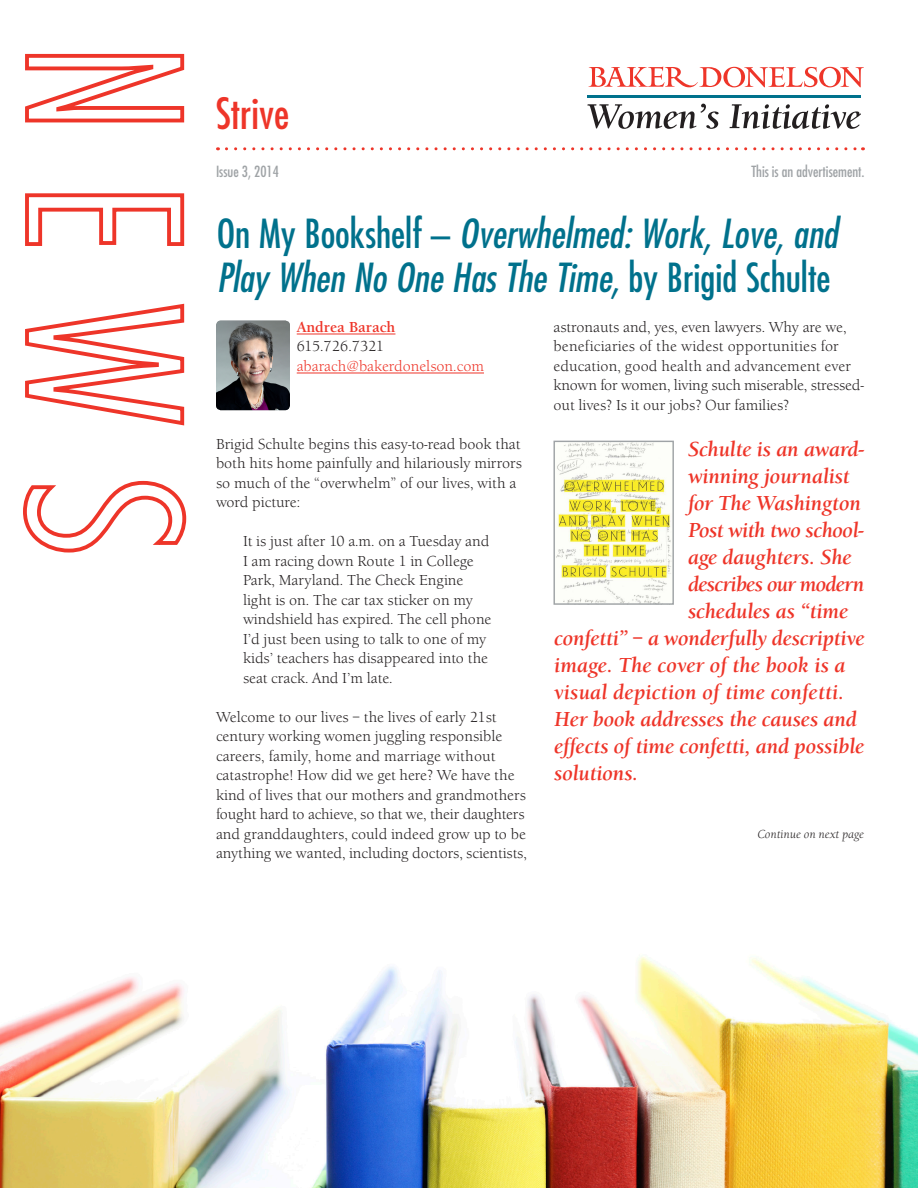
<style>
.page{position:relative;width:918px;height:1188px;background:#fff}
.page>*{position:absolute;margin:0;border:0;box-sizing:border-box;transform-origin:0 0}
.t1{font:condensed 42px "Futura";color:#ee3529}
.t2{font:italic condensed 39px/43.5px "Futura";color:#00718c}
.t3{font:italic 700 21px "Berkeley Old ITC";color:#ee3529}
.t4{font:italic 700 21px "Berkeley Old ITC";letter-spacing:-.03em;color:#ee3529}
.t5{font:15px/19.5px "Berkeley Old ITC";color:#231f20}
.t6{font:condensed 15px "Futura";color:#9fa3a6}
.t7{font:15px "Berkeley Old ITC";color:#ee3529}
.t8{font:700 15px "Berkeley Old ITC";color:#ee3529}
.t9{font:italic 12px "Berkeley Old ITC";color:#231f20}
.s1{font-style:normal}
</style>
<div class="page">
<svg style="left:25px;top:53px;width:160px;height:70px"></svg>
<svg style="left:25px;top:193px;width:160px;height:53px"></svg>
<svg style="left:25px;top:303px;width:160px;height:123px"></svg>
<svg style="left:23px;top:480px;width:164px;height:73px"></svg>
<img style="left:0;top:956px;width:918px;height:232px">
<svg style="left:226px;top:147px;width:637px;height:3px"></svg>
<svg style="left:589px;top:67px;width:275px;height:20px"></svg>
<svg style="left:587px;top:104px;width:132px;height:25px"></svg>
<svg style="left:730px;top:104px;width:131px;height:25px"></svg>
<hr style="left:588px;top:95px;width:273px;height:2px;background:#00718c">
<img style="left:216px;top:321px;width:74px;height:89px">
<img style="left:556px;top:443px;width:116px;height:160px">
<div style="left:553px;top:441px;width:121px;height:164px;border:1px solid #9fa3a6"></div>
<hr style="left:297px;top:334px;width:98px;height:1px;background:#ee3529">
<hr style="left:297px;top:373px;width:187px;height:1px;background:#ee3529">
<h1 class="t1" style="left:216px;top:88px;width:75px">Strive</h1>
<p class="t6" style="left:216px;top:162px;width:64px">Issue 3, 2014</p>
<p class="t2" style="left:217px;top:212px;width:623px"><span class="s1">On My Bookshelf –</span> Overwhelmed: Work, Love, and<br>Play When No One Has The Time, <span class="s1">by Brigid Schulte</span></p>
<p class="t5" style="left:554px;top:317px;width:312px">astronauts and, yes, even lawyers. Why are we, beneficiaries of the widest opportunities for education, good health and advancement ever known for women, living such miserable, stressed&shy;out lives? Is it our jobs? Our families?</p>
<p class="t3" style="left:687px;top:438px;width:179px">Schulte is an award-</p>
<p class="t3" style="left:687px;top:465px;width:163px">winning journalist</p>
<p class="t3" style="left:687px;top:492px;width:174px">for The Washington</p>
<p class="t3" style="left:687px;top:519px;width:178px">Post with two school-</p>
<p class="t3" style="left:687px;top:546px;width:165px">age daughters. She</p>
<p class="t4" style="left:687px;top:573px;width:178px">describes our modern</p>
<p class="t3" style="left:687px;top:600px;width:162px">schedules as “time</p>
<p class="t3" style="left:554px;top:627px;width:312px">confetti” – a wonderfully descriptive</p>
<p class="t3" style="left:554px;top:654px;width:293px">image. The cover of the book is a</p>
<p class="t3" style="left:554px;top:681px;width:292px">visual depiction of time confetti.</p>
<p class="t3" style="left:554px;top:708px;width:304px">Her book addresses the causes and</p>
<p class="t3" style="left:554px;top:735px;width:312px">effects of time confetti, and possible</p>
<p class="t3" style="left:554px;top:762px;width:86px">solutions.</p>
<p class="t6" style="left:751px;top:162px;width:115px">This is an advertisement.</p>
<p class="t8" style="left:297px;top:318px;width:100px">Andrea Barach</p>
<p class="t5" style="left:297px;top:336px;width:89px">615.726.7321</p>
<p class="t7" style="left:297px;top:357px;width:189px">abarach@bakerdonelson.com</p>
<p class="t5" style="left:216px;top:434px;width:308px">Brigid Schulte begins this easy-to-read book that both hits home painfully and hilariously mirrors so much of the “overwhelm” of our lives, with a word picture:</p>
<p class="t5" style="left:243px;top:531px;width:250px">It is just after 10 a.m. on a Tuesday and I am racing down Route 1 in College Park, Maryland. The Check Engine light is on. The car tax sticker on my windshield has expired. The cell phone I’d just been using to talk to one of my kids’ teachers has disappeared into the seat crack. And I’m late.</p>
<p class="t5" style="left:216px;top:707px;width:312px">Welcome to our lives – the lives of early 21st century working women juggling responsible careers, family, home and marriage without catastrophe! How did we get here? We have the kind of lives that our mothers and grandmothers fought hard to achieve, so that we, their daughters and granddaughters, could indeed grow up to be anything we wanted, including doctors, scientists,</p>
<p class="t9" style="left:757px;top:826px;width:108px">Continue on next page</p>
</div>
